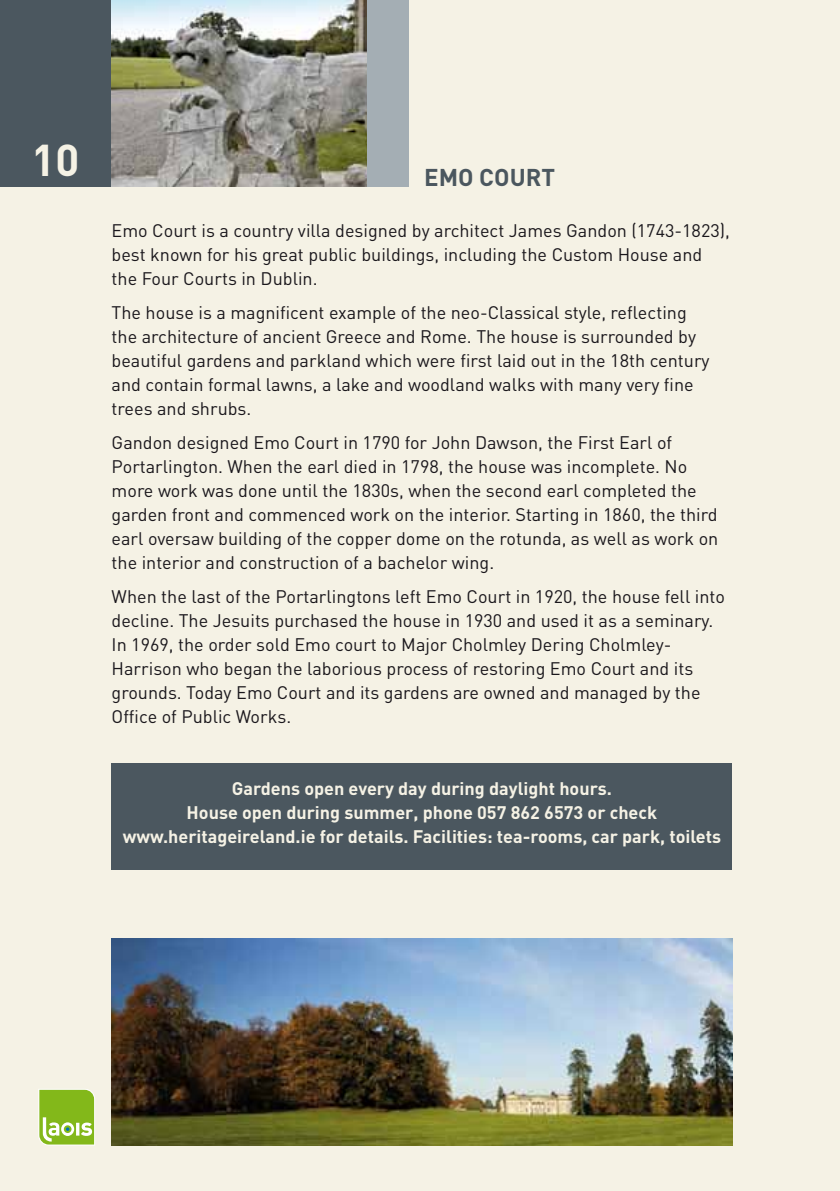
<style>
.page{position:relative;width:840px;height:1191px;background:#fff}
.page>*{position:absolute;margin:0;border:0;box-sizing:border-box;transform-origin:0 0}
.t1{font:700 44px "DIN";color:#f5f2e5}
.t2{font:700 24px "DIN";color:#4b575f}
.t3{font:18px/24px "DIN";color:#1a171c}
.t4{font:700 18px/24px "DIN";color:#f5f2e5;text-align:center}
</style>
<div class="page">
<div style="left:0;top:0;width:839px;height:1191px;background:#f5f2e5"></div>
<div style="left:111px;top:763px;width:620px;height:106px;background:#4b575f"></div>
<div style="left:0;top:0;width:119px;height:187px;background:#4b575f"></div>
<img style="left:111px;top:0;width:256px;height:187px">
<div style="left:367px;top:0;width:41px;height:187px;background:#a4aeb4"></div>
<svg style="left:38px;top:1089px;width:57px;height:56px;background:#9bc548"></svg>
<img style="left:111px;top:939px;width:620px;height:206px">
<h1 class="t1" style="left:31px;top:132px;width:49px">10</h1>
<h2 class="t2" style="left:424px;top:162px;width:86px">Emo Court</h2>
<p class="t3" style="left:111px;top:218px;width:619px">Emo Court is a country villa designed by architect James Gandon (1743-1823), best known for his great public buildings, including the Custom House and the Four Courts in Dublin.</p>
<p class="t3" style="left:111px;top:300px;width:599px">The house is a magnificent example of the neo-Classical style, reflecting the architecture of ancient Greece and Rome. The house is surrounded by beautiful gardens and parkland which were first laid out in the 18th century and contain formal lawns, a lake and woodland walks with many very fine trees and shrubs.</p>
<p class="t3" style="left:111px;top:430px;width:608px">Gandon designed Emo Court in 1790 for John Dawson, the First Earl of Portarlington. When the earl died in 1798, the house was incomplete. No more work was done until the 1830s, when the second earl completed the garden front and commenced work on the interior. Starting in 1860, the third earl oversaw building of the copper dome on the rotunda, as well as work on the interior and construction of a bachelor wing.</p>
<p class="t3" style="left:111px;top:584px;width:614px">When the last of the Portarlingtons left Emo Court in 1920, the house fell into decline. The Jesuits purchased the house in 1930 and used it as a seminary.<br>In 1969, the order sold Emo court to Major Cholmley Dering Cholmley-Harrison who began the laborious process of restoring Emo Court and its grounds. Today Emo Court and its gardens are owned and managed by the Office of Public Works.</p>
<p class="t4" style="left:123px;top:775px;width:599px">Gardens open every day during daylight hours.<br>House open during summer, phone 057 862 6573 or check www.heritageireland.ie for details. Facilities: tea-rooms, car park, toilets</p>
</div>
